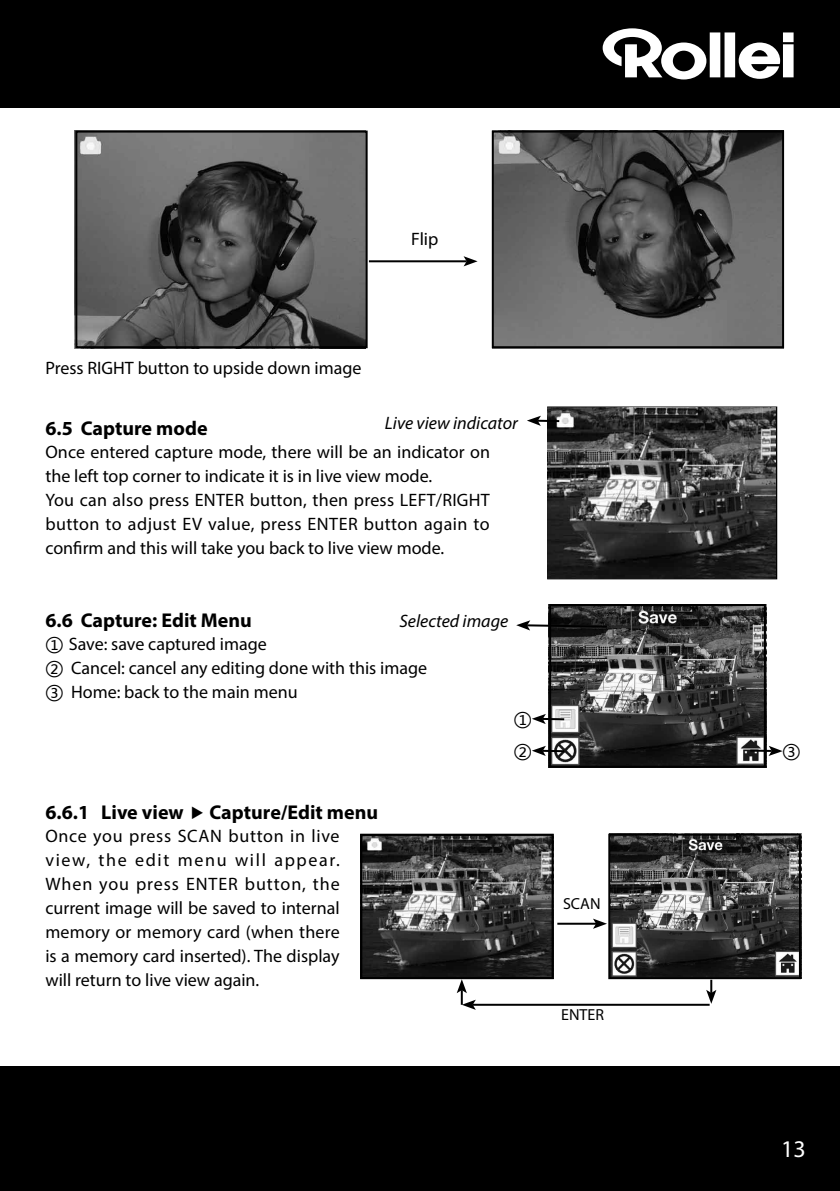
<style>
.page{position:relative;width:840px;height:1191px;background:#fff}
.page>*{position:absolute;margin:0;border:0;box-sizing:border-box;transform-origin:0 0}
.t1{font:24px "Myriad Pro";color:#fff}
.t2{font:700 20px "Myriad Pro";color:#000}
.t3{font:18px/24px "Myriad Pro";color:#000}
.t4{font:italic 18px "Myriad Pro";color:#000}
.t5{font:18px/32px "Microsoft Ya Hei";color:#000}
.t6{font:16px "Myriad Pro";color:#000}
.s1{font-family:"Microsoft Ya Hei"}
</style>
<div class="page">
<div style="left:0;top:1066px;width:839px;height:125px;background:#000"></div>
<div style="left:0;top:0;width:839px;height:108px;background:#000"></div>
<svg style="left:602px;top:28px;width:191px;height:51px"></svg>
<img style="left:78px;top:134px;width:286px;height:211px">
<img style="left:492px;top:130px;width:290px;height:215px">
<hr style="left:369px;top:260px;width:97px;height:2px;background:#000">
<svg style="left:463px;top:256px;width:14px;height:10px"></svg>
<div style="left:75px;top:131px;width:292px;height:217px;border:2px solid #000"></div>
<div style="left:491px;top:131px;width:292px;height:217px;border:2px solid #000"></div>
<img style="left:548px;top:604px;width:218px;height:163px">
<div style="left:549px;top:604px;width:216px;height:163px;border:2px solid #000"></div>
<img style="left:611px;top:833px;width:190px;height:145px">
<div style="left:608px;top:833px;width:192px;height:146px;border:2px solid #000"></div>
<hr style="left:542px;top:718px;width:22px;height:2px;background:#000">
<svg style="left:532px;top:714px;width:13px;height:10px"></svg>
<hr style="left:542px;top:750px;width:22px;height:2px;background:#000">
<svg style="left:532px;top:746px;width:13px;height:10px"></svg>
<hr style="left:749px;top:749px;width:22px;height:3px;background:#000">
<svg style="left:768px;top:746px;width:14px;height:10px"></svg>
<svg style="left:516px;top:620px;width:92px;height:10px"></svg>
<hr style="left:557px;top:922px;width:38px;height:2px;background:#000">
<svg style="left:592px;top:918px;width:14px;height:10px"></svg>
<svg style="left:705px;top:979px;width:11px;height:24px"></svg>
<hr style="left:472px;top:1003px;width:237px;height:2px;background:#000">
<svg style="left:456px;top:979px;width:19px;height:31px"></svg>
<div style="left:547px;top:406px;width:229px;height:173px;border:2px solid #000"></div>
<img style="left:547px;top:408px;width:228px;height:170px">
<img style="left:363px;top:836px;width:187px;height:140px">
<div style="left:360px;top:833px;width:193px;height:146px;border:2px solid #000"></div>
<hr style="left:537px;top:420px;width:22px;height:2px;background:#000">
<svg style="left:527px;top:416px;width:13px;height:10px"></svg>
<p class="t3" style="left:411px;top:227px;width:29px">Flip</p>
<p class="t3" style="left:45px;top:355px;width:317px">Press RIGHT button to upside down image</p>
<p class="t4" style="left:385px;top:411px;width:134px">Live view indicator</p>
<p class="t2" style="left:45px;top:415px;width:164px">6.5 Capture mode</p>
<p class="t3" style="left:45px;top:439px;width:446px">Once entered capture mode, there will be an indicator on the left top corner to indicate it is in live view mode.<br>You can also press ENTER button, then press LEFT/RIGHT button to adjust EV value, press ENTER button again to confirm and this will take you back to live view mode.</p>
<p class="t2" style="left:45px;top:607px;width:208px">6.6 Capture: Edit Menu</p>
<p class="t3" style="left:45px;top:631px;width:383px"><span class="s1">①</span> Save: save captured image<br><span class="s1">②</span> Cancel: cancel any editing done with this image<br><span class="s1">③</span> Home: back to the main menu</p>
<p class="t4" style="left:399px;top:610px;width:110px">Selected image</p>
<p class="t2" style="left:45px;top:799px;width:140px">6.6.1 Live view</p>
<p class="t2" style="left:209px;top:799px;width:170px">Capture/Edit menu</p>
<p class="t3" style="left:45px;top:823px;width:296px;text-align:justify">Once you press SCAN button in live view, the edit menu will appear.<br>When you press ENTER button, the current image will be saved to internal memory or memory card (when there is a memory card inserted). The display will return to live view again.</p>
<p class="t5" style="left:513px;top:702px;width:19px">①<br>②</p>
<p class="t6" style="left:562px;top:893px;width:39px">SCAN</p>
<p class="t6" style="left:561px;top:1004px;width:44px">ENTER</p>
<p class="t5" style="left:782px;top:734px;width:19px">③</p>
<h1 class="t1" style="left:780px;top:1134px;width:26px">13</h1>
</div>
